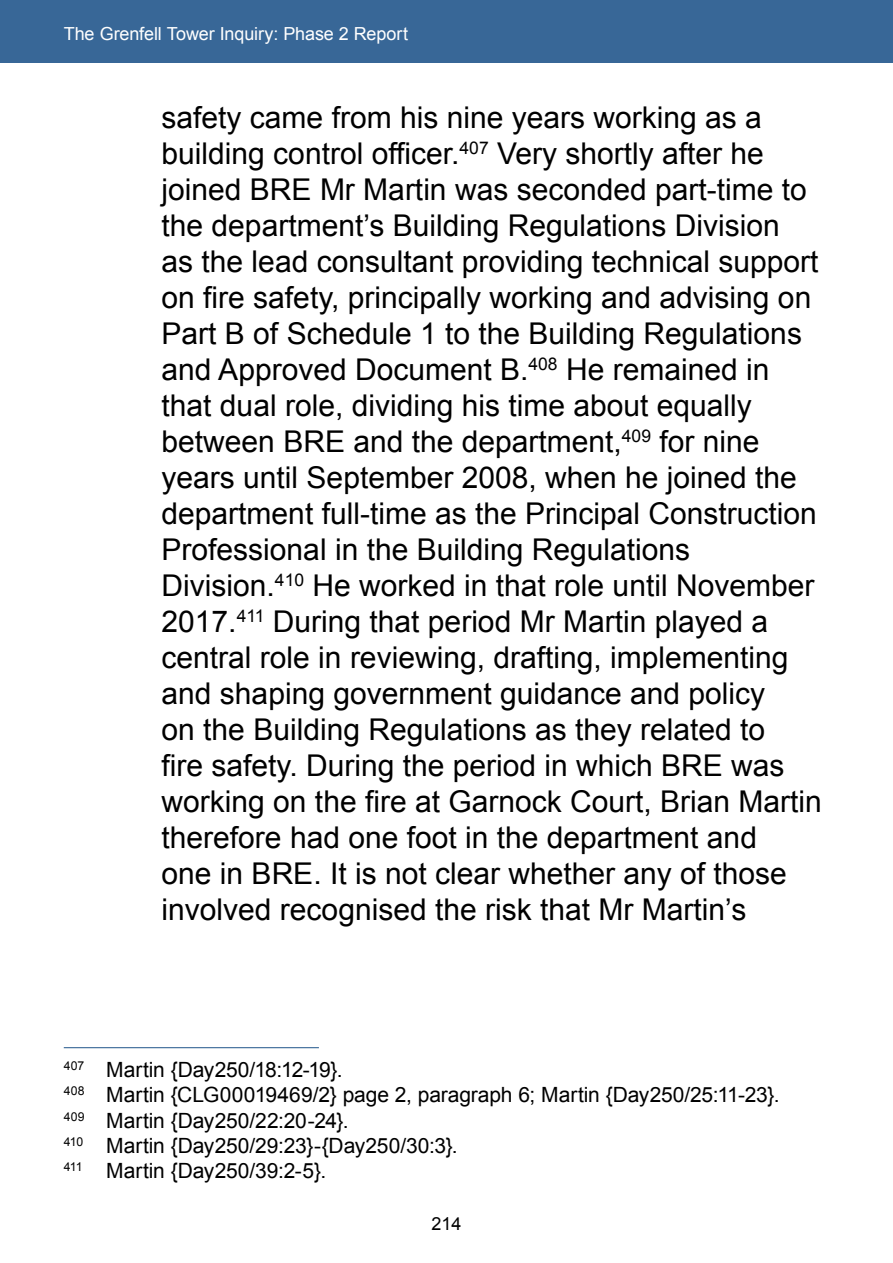
<style>
.page{position:relative;width:893px;height:1263px;background:#fff}
.page>*{position:absolute;margin:0;border:0;box-sizing:border-box;transform-origin:0 0}
.t1{font:30px/36px "Arial";color:#000}
.Footnote_Text{font:21px "Arial";letter-spacing:-.005em;color:#000}
.t2{font:18px "Arial";letter-spacing:-.005em;color:#fff}
.t3{font:18px "Arial";color:#000}
</style>
<div class="page">
<div style="left:0;top:0;width:893px;height:63px;background:#386797"></div>
<hr style="left:64px;top:1047px;width:255px;height:1px;background:#386797">
<p class="t2" style="left:64px;top:22px;width:346px">The Grenfell Tower Inquiry: Phase 2 Report</p>
<p class="t1" style="left:162px;top:100px;width:662px">safety came from his nine years working as a building control officer.<sup>407</sup> Very shortly after he joined BRE Mr Martin was seconded part‑time to the department’s Building Regulations Division<br>as the lead consultant providing technical support on fire safety, principally working and advising on Part B of Schedule 1 to the Building Regulations and Approved Document B.<sup>408</sup> He remained in that dual role, dividing his time about equally between BRE and the department,<sup>409</sup> for nine years until September 2008, when he joined the department full‑time as the Principal Construction Professional in the Building Regulations Division.<sup>410</sup> He worked in that role until November 2017.<sup>411</sup> During that period Mr Martin played a central role in reviewing, drafting, implementing and shaping government guidance and policy<br>on the Building Regulations as they related to<br>fire safety. During the period in which BRE was working on the fire at Garnock Court, Brian Martin therefore had one foot in the department and<br>one in BRE. It is not clear whether any of those involved recognised the risk that Mr Martin’s</p>
<p class="Footnote_Text" style="left:64px;top:1056px;width:280px"><sup>407</sup> Martin {Day250/18:12-19}.</p>
<p class="Footnote_Text" style="left:64px;top:1081px;width:717px"><sup>408</sup> Martin {CLG00019469/2} page 2, paragraph 6; Martin {Day250/25:11-23}.</p>
<p class="Footnote_Text" style="left:64px;top:1106px;width:286px"><sup>409</sup> Martin {Day250/22:20-24}.</p>
<p class="Footnote_Text" style="left:64px;top:1131px;width:395px"><sup>410</sup> Martin {Day250/29:23}-{Day250/30:3}.</p>
<p class="Footnote_Text" style="left:64px;top:1157px;width:264px"><sup>411</sup> Martin {Day250/39:2-5}.</p>
<p class="t3" style="left:431px;top:1212px;width:32px">214</p>
</div>
